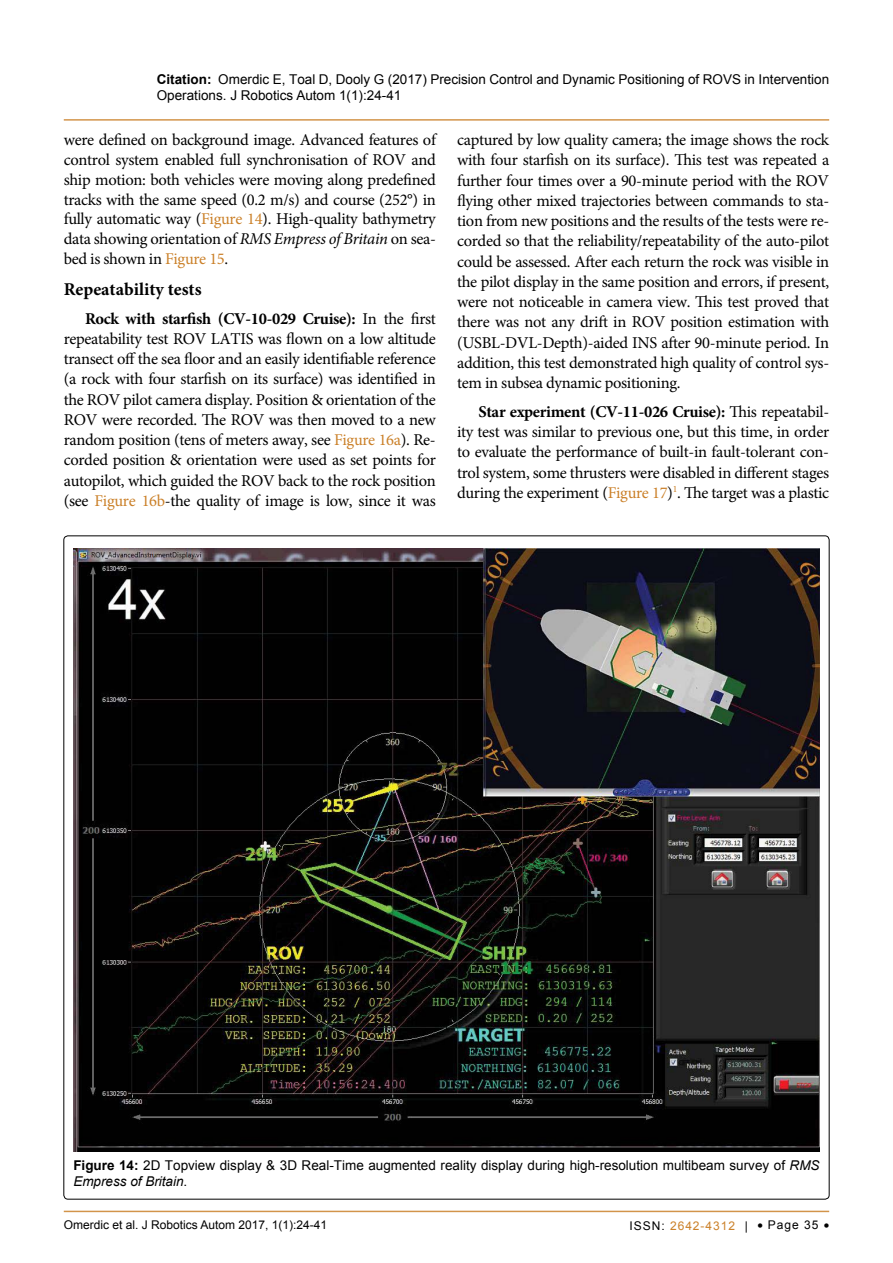
<style>
.page{position:relative;width:893px;height:1263px;background:#fff}
.page>*{position:absolute;margin:0;border:0;box-sizing:border-box;transform-origin:0 0}
.t1{font:700 18px "Minion Pro";color:#000}
.t2{font:16.5px/20.2px "Minion Pro";letter-spacing:-.02em;color:#000;text-align:justify}
.t3{font:13.5px/16.2px "Arial";color:#000}
.t4{font:12px "Arial";color:#000}
.t5{font:12px "Arial";letter-spacing:.08em;color:#cb812a}
.s1{font-weight:700}
.s2{color:#cb812a}
.s3{font-style:italic}
.s4{color:#000}
</style>
<div class="page">
<hr style="left:64px;top:1211px;width:765px;height:1px;background:#cb812a">
<hr style="left:64px;top:119px;width:765px;height:2px;background:#cb812a">
<img style="left:73px;top:549px;width:747px;height:603px">
<p class="t3" style="left:157px;top:71px;width:674px"><span class="s1">Citation:</span> Omerdic E, Toal D, Dooly G (2017) Precision Control and Dynamic Positioning of ROVS in Intervention<br>Operations. J Robotics Autom 1(1):24-41</p>
<p class="t2" style="left:64px;top:130px;width:374px;line-height:19.8px">were defined on background image. Advanced features of control system enabled full synchronisation of ROV and ship motion: both vehicles were moving along predefined tracks with the same speed (0.2 m/s) and course (252°) in fully automatic way (<span class="s2">Figure 14</span>). High-quality bathymetry data showing orientation of <span class="s3">RMS Empress of Britain</span> on sea&shy;bed is shown in <span class="s2">Figure 15</span>.</p>
<p class="t1" style="left:64px;top:276px;width:139px">Repeatability tests</p>
<p class="t2" style="left:64px;top:308px;width:374px;text-indent:21px"><span class="s1">Rock with starfish (CV-10-029 Cruise):</span> In the first repeatability test ROV LATIS was flown on a low altitude transect off the sea floor and an easily identifiable reference (a rock with four starfish on its surface) was identified in the ROV pilot camera display. Position &amp; orientation of the ROV were recorded. The ROV was then moved to a new random position (tens of meters away, see <span class="s2">Figure 16a</span>). Re&shy;corded position &amp; orientation were used as set points for autopilot, which guided the ROV back to the rock position (see <span class="s2">Figure 16b</span>-the quality of image is low, since it was</p>
<p class="t2" style="left:457px;top:130px;width:374px">captured by low quality camera; the image shows the rock with four starfish on its surface). This test was repeated a further four times over a 90-minute period with the ROV flying other mixed trajectories between commands to sta&shy;tion from new positions and the results of the tests were re&shy;corded so that the reliability/repeatability of the auto-pilot could be assessed. After each return the rock was visible in the pilot display in the same position and errors, if present, were not noticeable in camera view. This test proved that there was not any drift in ROV position estimation with (USBL-DVL-Depth)-aided INS after 90-minute period. In addition, this test demonstrated high quality of control sys&shy;tem in subsea dynamic positioning.</p>
<p class="t2" style="left:457px;top:401px;width:374px;text-indent:21px"><span class="s1">Star experiment (CV-11-026 Cruise):</span> This repeatabil&shy;ity test was similar to previous one, but this time, in order to evaluate the performance of built-in fault-tolerant con&shy;trol system, some thrusters were disabled in different stages during the experiment (<span class="s2">Figure 17</span>)<sup>1</sup>. The target was a plastic</p>
<p class="t3" style="left:73px;top:1157px;width:748px"><span class="s1">Figure 14:</span> 2D Topview display &amp; 3D Real-Time augmented reality display during high-resolution multibeam survey of <span class="s3">RMS<br>Empress of Britain</span>.</p>
<p class="t4" style="left:64px;top:1217px;width:265px">Omerdic et al. J Robotics Autom 2017, 1(1):24-41</p>
<p class="t5" style="left:630px;top:1217px;width:120px"><span class="s4">ISSN:</span> 2642-4312 <span class="s4">|</span></p>
<p class="t4" style="left:757px;top:1217px;width:73px">• Page 35 •</p>
</div>
